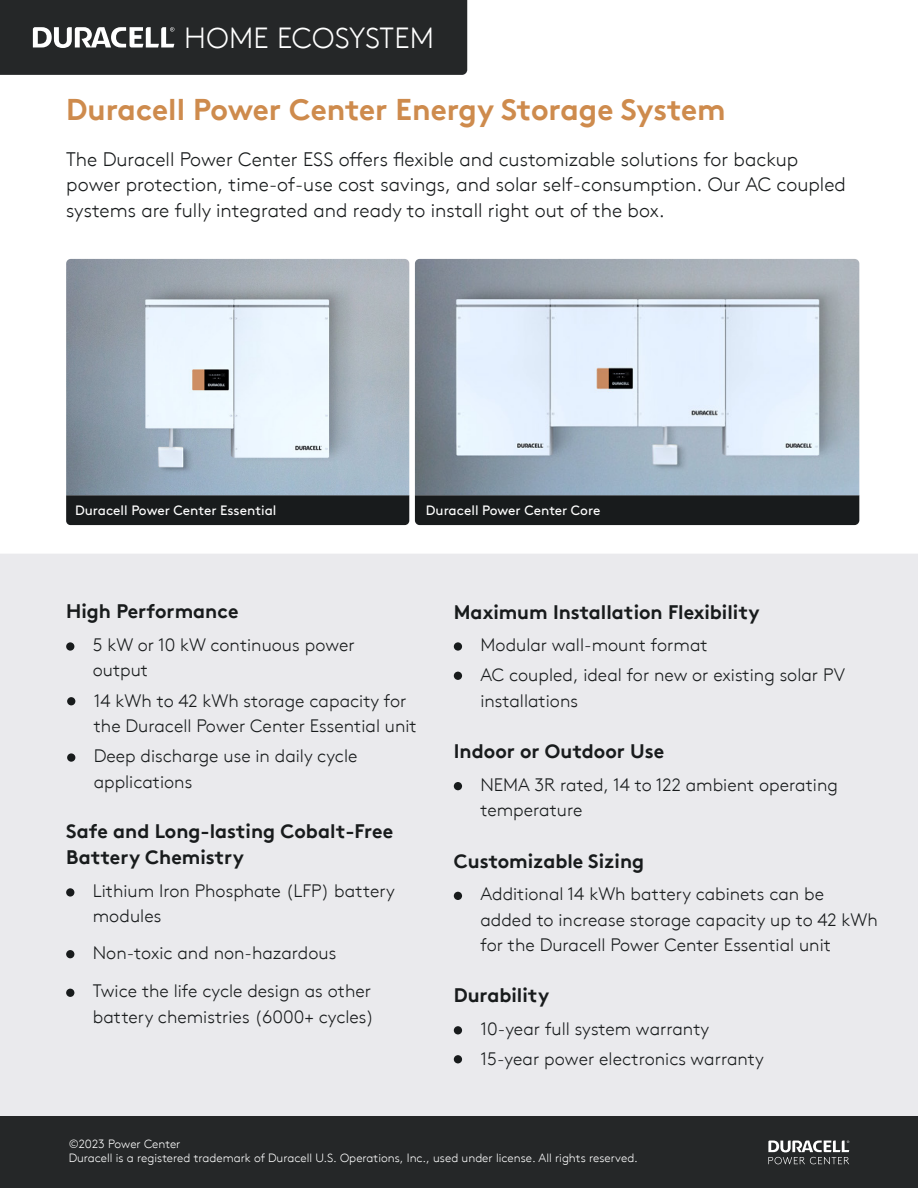
<style>
.page{position:relative;width:918px;height:1188px;background:#fff}
.page>*{position:absolute;margin:0;border:0;box-sizing:border-box;transform-origin:0 0}
.t1{font:700 30px "Brown";color:#ce8b4d}
.t2{font:300 29.1px "Brown";letter-spacing:.01em;color:#fff}
.t3{font:300 19.5px/25.5px "Brown";color:#181b1c}
.t4{font:700 19.5px/25.5px "Brown";color:#181b1c}
.t5{font:300 18px/25.5px "Brown";color:#181b1c}
.t6{font:13.5px "Brown";color:#fff}
.t7{font:300 12px/14.4px "Brown";color:#fff}
</style>
<div class="page">
<div style="left:0;top:554px;width:918px;height:634px;background:#eaeaed"></div>
<div style="left:415px;top:495px;width:444px;height:30px;background:#181b1c"></div>
<img style="left:415px;top:259px;width:444px;height:236px">
<div style="left:66px;top:495px;width:343px;height:30px;background:#181b1c"></div>
<img style="left:66px;top:259px;width:343px;height:236px">
<div style="left:66px;top:642px;width:8px;height:9px;background:#181b1c;border-radius:50%"></div>
<div style="left:67px;top:697px;width:8px;height:8px;background:#181b1c;border-radius:50%"></div>
<div style="left:67px;top:753px;width:8px;height:9px;background:#181b1c;border-radius:50%"></div>
<div style="left:66px;top:888px;width:8px;height:9px;background:#181b1c;border-radius:50%"></div>
<div style="left:66px;top:950px;width:8px;height:8px;background:#181b1c;border-radius:50%"></div>
<div style="left:66px;top:989px;width:8px;height:8px;background:#181b1c;border-radius:50%"></div>
<div style="left:454px;top:642px;width:8px;height:9px;background:#181b1c;border-radius:50%"></div>
<div style="left:454px;top:672px;width:8px;height:8px;background:#181b1c;border-radius:50%"></div>
<div style="left:454px;top:1026px;width:8px;height:8px;background:#181b1c;border-radius:50%"></div>
<div style="left:454px;top:1055px;width:8px;height:8px;background:#181b1c;border-radius:50%"></div>
<div style="left:454px;top:782px;width:8px;height:8px;background:#181b1c;border-radius:50%"></div>
<div style="left:454px;top:892px;width:8px;height:8px;background:#181b1c;border-radius:50%"></div>
<div style="left:0;top:1117px;width:918px;height:71px;background:#252728"></div>
<svg style="left:768px;top:1141px;width:81px;height:23px"></svg>
<div style="left:0;top:0;width:467px;height:75px;background:#252728"></div>
<h2 class="t2" style="left:184px;top:16px;width:251px">HOME ECOSYSTEM</h2>
<h1 class="t1" style="left:66px;top:85px;width:661px">Duracell Power Center Energy Storage System</h1>
<p class="t3" style="left:66px;top:145px;width:781px">The Duracell Power Center ESS offers flexible and customizable solutions for backup power protection, time-of-use cost savings, and solar self-consumption. Our AC coupled systems are fully integrated and ready to install right out of the box.</p>
<p class="t6" style="left:75px;top:500px;width:203px">Duracell Power Center Essential</p>
<p class="t6" style="left:426px;top:500px;width:176px">Duracell Power Center Core</p>
<p class="t4" style="left:66px;top:597px;width:174px">High Performance</p>
<p class="t5" style="left:93px;top:631px;width:263px">5 kW or 10 kW continuous power output</p>
<p class="t5" style="left:94px;top:686px;width:325px">14 kWh to 42 kWh storage capacity for the Duracell Power Center Essential unit</p>
<p class="t5" style="left:94px;top:742px;width:265px">Deep discharge use in daily cycle applications</p>
<p class="t4" style="left:66px;top:817px;width:329px">Safe and Long-lasting Cobalt-Free<br>Battery Chemistry</p>
<p class="t5" style="left:93px;top:877px;width:304px">Lithium Iron Phosphate (LFP) battery modules</p>
<p class="t5" style="left:93px;top:933px;width:280px;line-height:37.7px">Non-toxic and non-hazardous<br>Twice the life cycle design as other</p>
<p class="t5" style="left:93px;top:1002px;width:283px">battery chemistries (6000+ cycles)</p>
<p class="t4" style="left:454px;top:598px;width:307px">Maximum Installation Flexibility</p>
<p class="t5" style="left:480px;top:628px;width:366px;line-height:30.2px">Modular wall-mount format<br>AC coupled, ideal for new or existing solar PV</p>
<p class="t5" style="left:480px;top:686px;width:99px">installations</p>
<p class="t4" style="left:454px;top:736px;width:212px">Indoor or Outdoor Use</p>
<p class="t5" style="left:480px;top:770px;width:359px">NEMA 3R rated, 14 to 122 ambient operating temperature</p>
<p class="t4" style="left:454px;top:846px;width:192px">Customizable Sizing</p>
<p class="t5" style="left:480px;top:880px;width:399px">Additional 14 kWh battery cabinets can be added to increase storage capacity up to 42 kWh for the Duracell Power Center Essential unit</p>
<p class="t4" style="left:454px;top:980px;width:97px">Durability</p>
<p class="t5" style="left:480px;top:1012px;width:285px;line-height:29.8px">10-year full system warranty<br>15-year power electronics warranty</p>
<p class="t7" style="left:69px;top:1135px;width:571px">©2023 Power Center<br>Duracell is a registered trademark of Duracell U.S. Operations, Inc., used under license. All rights reserved.</p>
</div>
